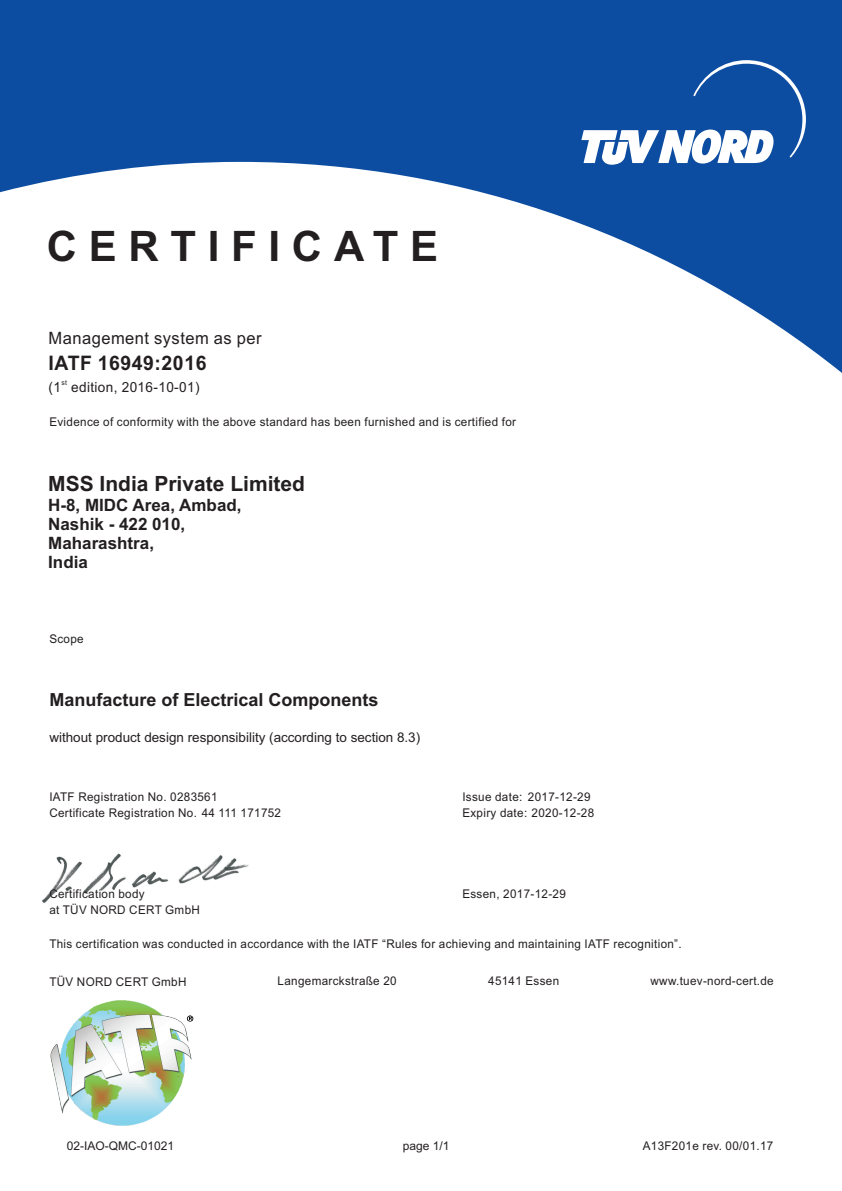
<style>
.page{position:relative;width:842px;height:1191px;background:#fff}
.page>*{position:absolute;margin:0;border:0;box-sizing:border-box;transform-origin:0 0}
.t1{font:700 42px "Arial";letter-spacing:.28em;color:#231f20}
.t2{font:700 21px "Arial";color:#231f20}
.t3{font:700 20px "Arial";letter-spacing:.03em;color:#231f20}
.t4{font:700 18px "Arial";color:#231f20}
.t5{font:700 17px/19px "Arial";color:#231f20}
.t6{font:17px "Arial";letter-spacing:.03em;color:#231f20}
.t7{font:14px "Arial";letter-spacing:.03em;color:#231f20}
.t8{font:13.5px "Arial";color:#231f20}
.t9{font:12px/15.9px "Arial";letter-spacing:.03em;color:#231f20}
.t10{font:12px "Arial";color:#231f20}
.t11{font:7px "Arial";color:#231f20}
</style>
<div class="page">
<svg style="left:0;top:0;width:842px;height:373px;fill:#0d4da1"></svg>
<svg style="left:581px;top:60px;width:225px;height:105px"></svg>
<img style="left:42px;top:853px;width:207px;height:50px">
<img style="left:50px;top:1000px;width:144px;height:125px">
<h1 class="t1" style="left:47px;top:230px;width:393px">CERTIFICATE</h1>
<h3 class="t6" style="left:49px;top:332px;width:214px">Management system as per</h3>
<p class="t11" style="left:61px;top:379px;width:7px">st</p>
<p class="t7" style="left:49px;top:381px;width:152px">(1 edition, 2016-10-01)</p>
<h3 class="t3" style="left:49px;top:356px;width:159px">IATF 16949:2016</h3>
<p class="t9" style="left:49px;top:415px;width:468px">Evidence of conformity with the above standard has been furnished and is certified for</p>
<h2 class="t2" style="left:48px;top:476px;width:258px">MSS India Private Limited</h2>
<h3 class="t5" style="left:48px;top:497px;width:195px">H-8, MIDC Area, Ambad,<br>Nashik - 422 010,<br>Maharashtra,<br>India</h3>
<p class="t9" style="left:49px;top:632px;width:36px">Scope</p>
<h3 class="t4" style="left:49px;top:693px;width:331px">Manufacture of Electrical Components</h3>
<p class="t8" style="left:49px;top:732px;width:372px">without product design responsibility (according to section 8.3)</p>
<p class="t9" style="left:49px;top:790px;width:170px">IATF Registration No. 0283561</p>
<p class="t9" style="left:49px;top:805px;width:233px">Certificate Registration No. 44 111 171752</p>
<p class="t9" style="left:462px;top:790px;width:133px">Issue date: 2017-12-29<br>Expiry date: 2020-12-28</p>
<p class="t9" style="left:49px;top:887px;width:97px">Certification body</p>
<p class="t9" style="left:462px;top:886px;width:105px">Essen, 2017-12-29</p>
<p class="t9" style="left:49px;top:903px;width:152px">at TÜV NORD CERT GmbH</p>
<p class="t9" style="left:49px;top:936px;width:634px">This certification was conducted in accordance with the IATF “Rules for achieving and maintaining IATF recognition”.</p>
<p class="t9" style="left:49px;top:974px;width:139px">TÜV NORD CERT GmbH</p>
<p class="t9" style="left:278px;top:974px;width:121px">Langemarckstraße 20</p>
<p class="t9" style="left:488px;top:974px;width:73px">45141 Essen</p>
<p class="t9" style="left:650px;top:974px;width:125px">www.tuev-nord-cert.de</p>
<p class="t10" style="left:67px;top:1141px;width:109px">02-IAO-QMC-01021</p>
<p class="t9" style="left:403px;top:1139px;width:48px">page 1/1</p>
<p class="t9" style="left:643px;top:1139px;width:132px">A13F201e rev. 00/01.17</p>
</div>
